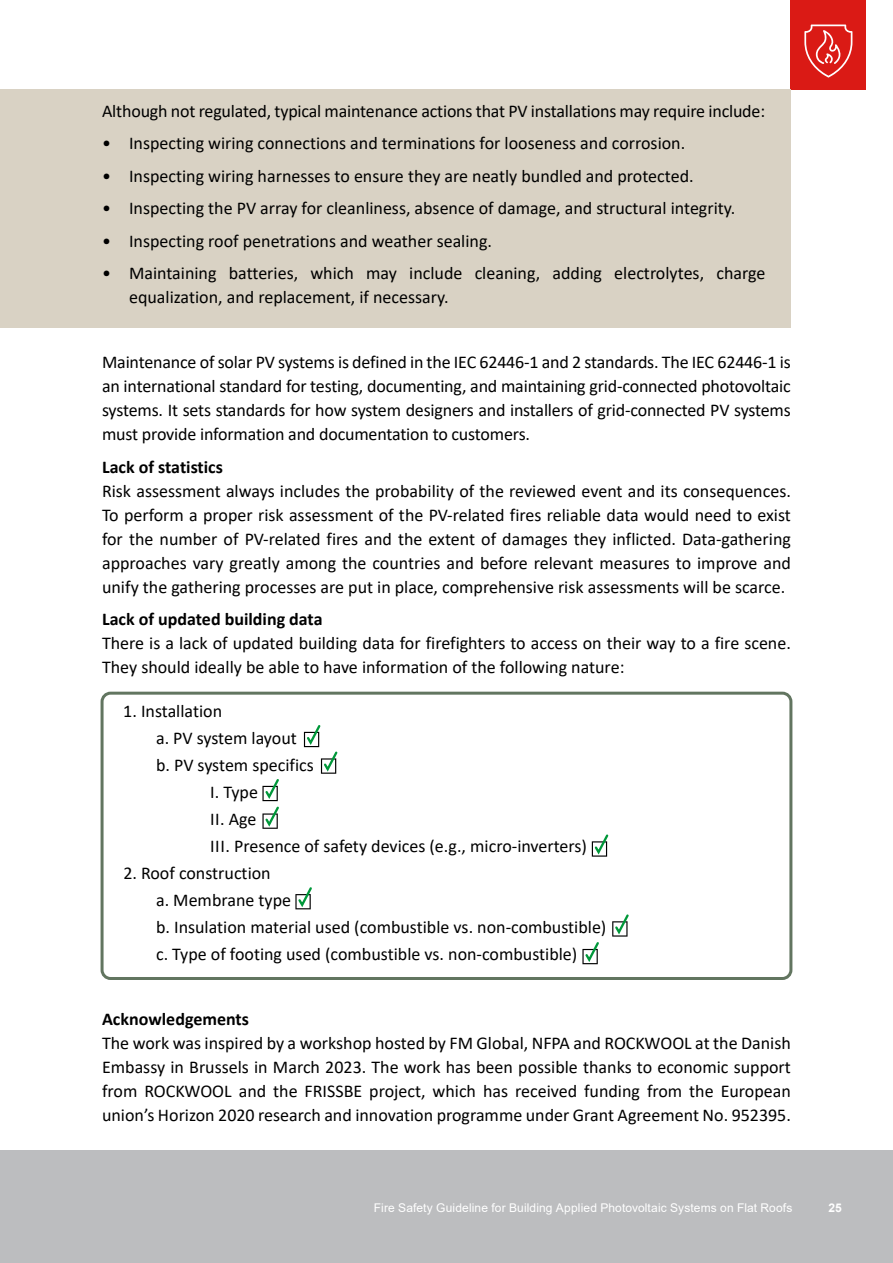
<style>
.page{position:relative;width:893px;height:1263px;background:#fff}
.page>*{position:absolute;margin:0;border:0;box-sizing:border-box;transform-origin:0 0}
.t1{font:18px/24px "Calibri";color:#000}
.t2{font:700 18px "Calibri";color:#000}
.t3{font:12px "Arial";letter-spacing:.01em;color:#fff}
.t4{font:700 12px "Arial";color:#fff}
</style>
<div class="page">
<div style="left:0;top:1150px;width:893px;height:113px;background:#bcbdbf"></div>
<div style="left:791px;top:0;width:75px;height:89px;background:#da1a15"></div>
<svg style="left:804px;top:25px;width:48px;height:53px"></svg>
<div style="left:0;top:89px;width:791px;height:238px;background:#d9d2c4"></div>
<div style="left:101px;top:692px;width:691px;height:288px;border:3px solid #627560;border-radius:9px"></div>
<svg style="left:304px;top:725px;width:34px;height:49px"></svg>
<svg style="left:262px;top:779px;width:17px;height:50px"></svg>
<svg style="left:592px;top:834px;width:17px;height:23px"></svg>
<svg style="left:295px;top:887px;width:17px;height:22px"></svg>
<svg style="left:612px;top:914px;width:17px;height:22px"></svg>
<svg style="left:582px;top:942px;width:17px;height:22px"></svg>
<p class="t1" style="left:102px;top:98px;width:665px">Although not regulated, typical maintenance actions that PV installations may require include:</p>
<p class="t1" style="left:102px;top:131px;width:585px">• Inspecting wiring connections and terminations for looseness and corrosion.</p>
<p class="t1" style="left:102px;top:163px;width:593px">• Inspecting wiring harnesses to ensure they are neatly bundled and protected.</p>
<p class="t1" style="left:102px;top:196px;width:635px">• Inspecting the PV array for cleanliness, absence of damage, and structural integrity.</p>
<p class="t1" style="left:102px;top:228px;width:391px">• Inspecting roof penetrations and weather sealing.</p>
<p class="t1" style="left:129px;top:261px;width:638px;text-indent:-27px">• Maintaining batteries, which may include cleaning, adding electrolytes, charge equalization, and replacement, if necessary.</p>
<p class="t1" style="left:102px;top:350px;width:690px;text-align:justify">Maintenance of solar PV systems is defined in the IEC 62446-1 and 2 standards. The IEC 62446-1 is an international standard for testing, documenting, and maintaining grid-connected photovoltaic systems. It sets standards for how system designers and installers of grid-connected PV systems must provide information and documentation to customers.</p>
<p class="t2" style="left:102px;top:454px;width:122px">Lack of statistics</p>
<p class="t1" style="left:102px;top:478px;width:690px;text-align:justify">Risk assessment always includes the probability of the reviewed event and its consequences.<br>To perform a proper risk assessment of the PV-related fires reliable data would need to exist for the number of PV-related fires and the extent of damages they inflicted. Data-gathering approaches vary greatly among the countries and before relevant measures to improve and unify the gathering processes are put in place, comprehensive risk assessments will be scarce.</p>
<p class="t2" style="left:102px;top:606px;width:222px">Lack of updated building data</p>
<p class="t1" style="left:102px;top:631px;width:690px">There is a lack of updated building data for firefighters to access on their way to a fire scene.<br>They should ideally be able to have information of the following nature:</p>
<p class="t1" style="left:123px;top:699px;width:100px">1. Installation</p>
<p class="t1" style="left:156px;top:726px;width:142px">a. PV system layout</p>
<p class="t1" style="left:156px;top:753px;width:159px">b. PV system specifics</p>
<p class="t1" style="left:210px;top:780px;width:50px">I. Type</p>
<p class="t1" style="left:210px;top:807px;width:48px">II. Age</p>
<p class="t1" style="left:210px;top:834px;width:378px">III. Presence of safety devices (e.g., micro-inverters)</p>
<p class="t1" style="left:156px;top:859px;width:452px;line-height:27px;text-indent:-33px">2. Roof construction<br>a. Membrane type<br>b. Insulation material used (combustible vs. non-combustible) c. Type of footing used (combustible vs. non-combustible)</p>
<p class="t2" style="left:102px;top:1006px;width:148px">Acknowledgements</p>
<p class="t1" style="left:102px;top:1031px;width:690px;text-align:justify">The work was inspired by a workshop hosted by FM Global, NFPA and ROCKWOOL at the Danish Embassy in Brussels in March 2023. The work has been possible thanks to economic support from ROCKWOOL and the FRISSBE project, which has received funding from the European union’s Horizon 2020 research and innovation programme under Grant Agreement No. 952395.</p>
<p class="t3" style="left:374px;top:1199px;width:420px">Fire Safety Guideline for Building Applied Photovoltaic Systems on Flat Roofs</p>
<p class="t4" style="left:828px;top:1199px;width:15px">25</p>
</div>
